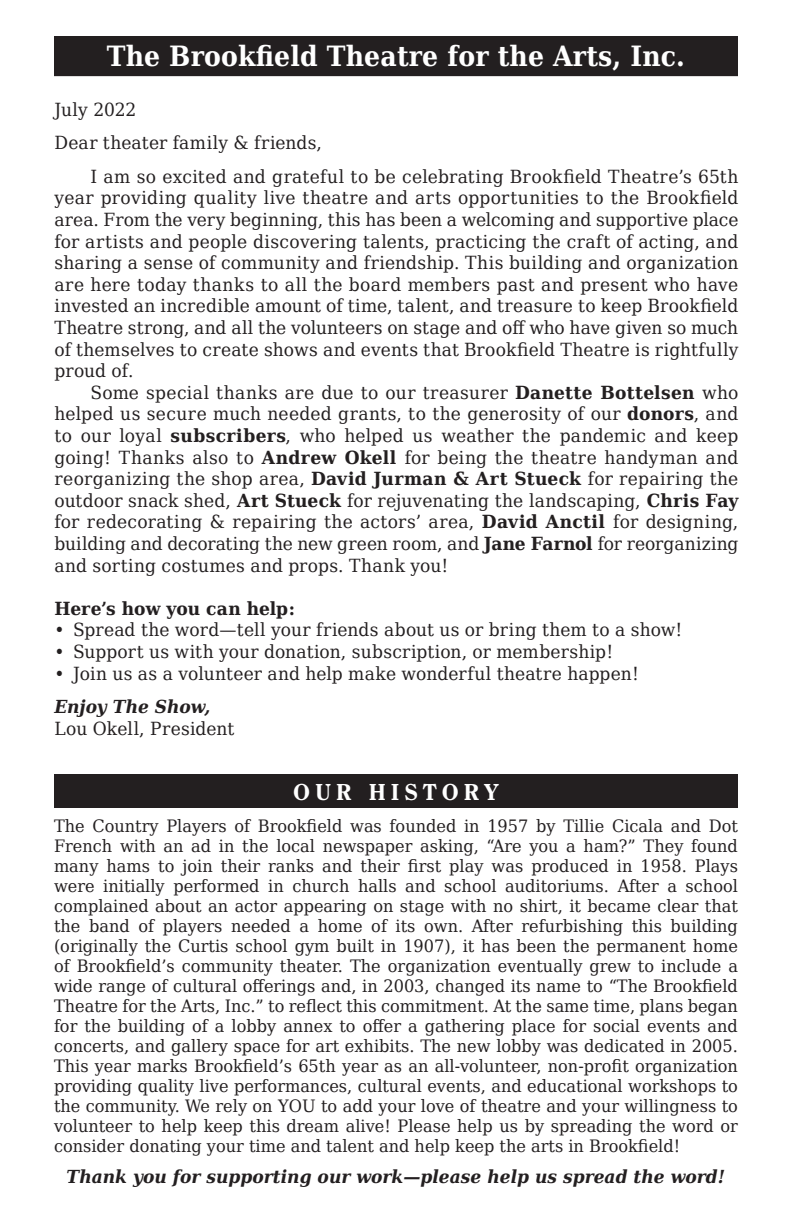
<style>
.page{position:relative;width:792px;height:1224px;background:#fff}
.page>*{position:absolute;margin:0;border:0;box-sizing:border-box;transform-origin:0 0}
.t1{font:700 28px "DejaVu Serif Condensed";letter-spacing:.005em;color:#fff}
.t2{font:24px "Clearface Heavy DTC";letter-spacing:.205em;color:#fff}
.t3{font:18px/21.6px "DejaVu Serif";letter-spacing:.01em;color:#231f20;text-align:justify;scale:.95 1}
.t4{font:italic 700 18px "DejaVu Serif";color:#231f20;scale:.95 1}
.t5{font:700 18px "DejaVu Serif";letter-spacing:-.005em;color:#231f20;scale:.95 1}
.t6{font:18px "DejaVu Serif";letter-spacing:-.01em;color:#231f20;scale:.95 1}
.t7{font:17px/20px "DejaVu Serif";color:#231f20;text-align:justify;scale:.95 1}
.s1{font-weight:700}
</style>
<div class="page">
<div style="left:58px;top:40px;width:676px;height:32px;background:#231f20"></div>
<div style="left:54px;top:36px;width:684px;height:40px;border:8px solid #231f20"></div>
<div style="left:58px;top:778px;width:676px;height:26px;background:#231f20"></div>
<div style="left:54px;top:774px;width:684px;height:34px;border:8px solid #231f20"></div>
<h1 class="t1" style="left:107px;top:34px;width:580px">The Brookfield Theatre for the Arts, Inc.</h1>
<p class="t6" style="left:54px;top:96px;width:88px">July 2022</p>
<p class="t3" style="left:54px;top:132px;width:283px">Dear theater family &amp; friends,</p>
<p class="t3" style="left:90px;top:165px;width:684px">I am so excited and grateful to be celebrating Brookfield Theatre’s 65th</p>
<p class="t3" style="left:54px;top:187px;width:722px">year providing quality live theatre and arts opportunities to the Brookfield area. From the very beginning, this has been a welcoming and supportive place for artists and people discovering talents, practicing the craft of acting, and sharing a sense of community and friendship. This building and organization are here today thanks to all the board members past and present who have invested an incredible amount of time, talent, and treasure to keep Brookfield Theatre strong, and all the volunteers on stage and off who have given so much of themselves to create shows and events that Brookfield Theatre is rightfully proud of.</p>
<p class="t3" style="left:54px;top:381px;width:722px;text-indent:36px">Some special thanks are due to our treasurer <span class="s1">Danette Bottelsen</span> who helped us secure much needed grants, to the generosity of our <span class="s1">donors</span>, and to our loyal <span class="s1">subscribers</span>, who helped us weather the pandemic and keep going! Thanks also to <span class="s1">Andrew Okell</span> for being the theatre handyman and reorganizing the shop area, <span class="s1">David Jurman &amp; Art Stueck</span> for repairing the outdoor snack shed, <span class="s1">Art Stueck</span> for rejuvenating the landscaping, <span class="s1">Chris Fay </span>for redecorating &amp; repairing the actors’ area, <span class="s1">David Anctil</span> for designing, building and decorating the new green room, and <span class="s1">Jane Farnol</span> for reorganizing and sorting costumes and props. Thank you!</p>
<p class="t5" style="left:54px;top:594px;width:255px">Here’s how you can help:</p>
<p class="t3" style="left:54px;top:619px;width:662px">• Spread the word—tell your friends about us or bring them to a show!</p>
<p class="t3" style="left:54px;top:640px;width:590px">• Support us with your donation, subscription, or membership!</p>
<p class="t3" style="left:54px;top:662px;width:617px">• Join us as a volunteer and help make wonderful theatre happen!</p>
<p class="t4" style="left:54px;top:693px;width:166px">Enjoy The Show,</p>
<p class="t3" style="left:54px;top:717px;width:191px">Lou Okell, President</p>
<h2 class="t2" style="left:293px;top:778px;width:207px">OUR HISTORY</h2>
<p class="t7" style="left:54px;top:815px;width:722px">The Country Players of Brookfield was founded in 1957 by Tillie Cicala and Dot French with an ad in the local newspaper asking, “Are you a ham?” They found many hams to join their ranks and their first play was produced in 1958. Plays were initially performed in church halls and school auditoriums. After a school complained about an actor appearing on stage with no shirt, it became clear that the band of players needed a home of its own. After refurbishing this building (originally the Curtis school gym built in 1907), it has been the permanent home of Brookfield’s community theater. The organization eventually grew to include a wide range of cultural offerings and, in 2003, changed its name to “The Brookfield Theatre for the Arts, Inc.” to reflect this commitment. At the same time, plans began for the building of a lobby annex to offer a gathering place for social events and concerts, and gallery space for art exhibits. The new lobby was dedicated in 2005.<br>This year marks Brookfield’s 65th year as an all-volunteer, non-profit organization providing quality live performances, cultural events, and educational workshops to the community. We rely on YOU to add your love of theatre and your willingness to volunteer to help keep this dream alive! Please help us by spreading the word or consider donating your time and talent and help keep the arts in Brookfield!</p>
<p class="t4" style="left:67px;top:1162px;width:695px">Thank you for supporting our work—please help us spread the word!</p>
</div>
